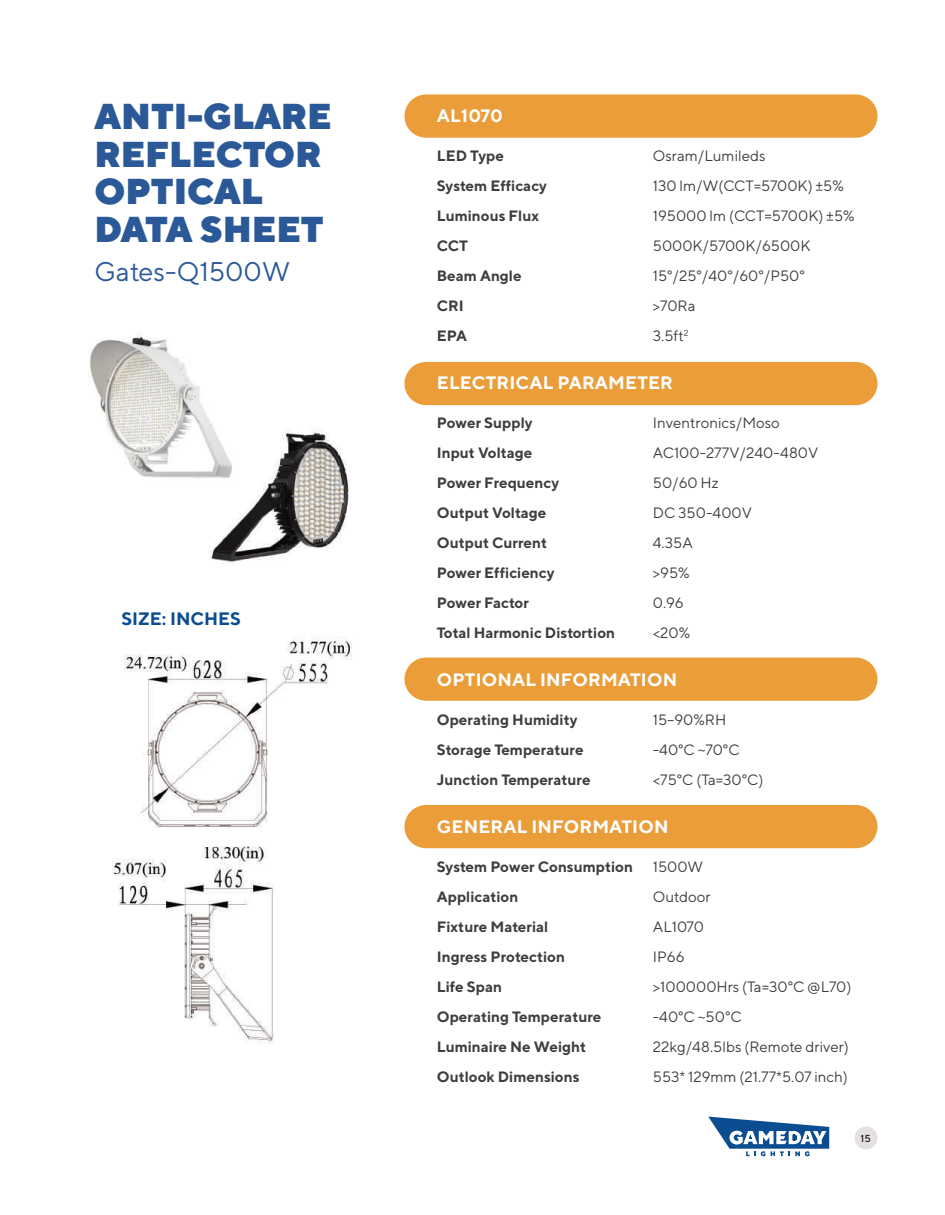
<style>
.page{position:relative;width:945px;height:1215px;background:#fff}
.page>*{position:absolute;margin:0;border:0;box-sizing:border-box;transform-origin:0 0}
.t1{font:900 36px/37.5px "TT Norms";color:#2b5998}
.t2{font:27px "TT Norms";color:#2b5998}
.t3{font:700 18px "TT Norms";letter-spacing:.01em;color:#fff}
.t4{font:700 18px "TT Norms";color:#0b4d91}
.t5{font:700 15px "TT Norms";color:#3e3e3f}
.t6{font:15px "TT Norms";color:#3e3e3f}
.t7{font:500 10.2px "TT Norms";color:#231f20}
</style>
<div class="page">
<div style="left:404px;top:658px;width:474px;height:43px;background:#ea9d39;border-radius:22px"></div>
<div style="left:404px;top:805px;width:474px;height:43px;background:#ea9d39;border-radius:22px"></div>
<div style="left:404px;top:362px;width:474px;height:43px;background:#ea9d39;border-radius:22px"></div>
<div style="left:404px;top:94px;width:474px;height:44px;background:#ea9d39;border-radius:22px"></div>
<img style="left:90px;top:333px;width:259px;height:232px">
<img style="left:112px;top:637px;width:240px;height:407px">
<div style="left:855px;top:1126px;width:22px;height:23px;background:#e5e1e1;border-radius:50%"></div>
<svg style="left:708px;top:1117px;width:121px;height:39px"></svg>
<h1 class="t1" style="left:94px;top:97px;width:239px">ANTI-GLARE<br>REFLECTOR<br>OPTICAL<br>DATA SHEET</h1>
<h2 class="t2" style="left:94px;top:255px;width:197px">Gates-Q1500W</h2>
<p class="t4" style="left:122px;top:607px;width:121px">SIZE: INCHES</p>
<p class="t3" style="left:437px;top:105px;width:67px">AL1070</p>
<p class="t5" style="left:437px;top:147px;width:69px">LED Type</p>
<p class="t6" style="left:653px;top:147px;width:114px">Osram/Lumileds</p>
<p class="t5" style="left:437px;top:177px;width:112px">System Efficacy</p>
<p class="t6" style="left:653px;top:177px;width:192px">130 lm/W(CCT=5700K) ±5%</p>
<p class="t5" style="left:437px;top:207px;width:104px">Luminous Flux</p>
<p class="t6" style="left:653px;top:207px;width:203px">195000 lm (CCT=5700K) ±5%</p>
<p class="t5" style="left:437px;top:237px;width:33px">CCT</p>
<p class="t6" style="left:653px;top:237px;width:159px">5000K/5700K/6500K</p>
<p class="t5" style="left:437px;top:267px;width:86px">Beam Angle</p>
<p class="t6" style="left:653px;top:267px;width:154px">15°/25°/40°/60°/P50°</p>
<p class="t5" style="left:437px;top:297px;width:28px">CRI</p>
<p class="t6" style="left:653px;top:297px;width:44px">&gt;70Ra</p>
<p class="t5" style="left:437px;top:327px;width:32px">EPA</p>
<p class="t6" style="left:653px;top:327px;width:37px">3.5ft<sup>2</sup></p>
<p class="t3" style="left:437px;top:372px;width:238px">ELECTRICAL PARAMETER</p>
<p class="t5" style="left:437px;top:414px;width:97px">Power Supply</p>
<p class="t6" style="left:653px;top:414px;width:129px">Inventronics/Moso</p>
<p class="t5" style="left:437px;top:444px;width:97px">Input Voltage</p>
<p class="t6" style="left:653px;top:444px;width:167px">AC100-277V/240-480V</p>
<p class="t5" style="left:437px;top:474px;width:124px">Power Frequency</p>
<p class="t6" style="left:653px;top:474px;width:67px">50/60 Hz</p>
<p class="t5" style="left:437px;top:504px;width:111px">Output Voltage</p>
<p class="t6" style="left:653px;top:504px;width:101px">DC 350-400V</p>
<p class="t5" style="left:437px;top:534px;width:112px">Output Current</p>
<p class="t6" style="left:653px;top:534px;width:41px">4.35A</p>
<p class="t5" style="left:437px;top:564px;width:119px">Power Efficiency</p>
<p class="t6" style="left:653px;top:564px;width:38px">&gt;95%</p>
<p class="t5" style="left:437px;top:594px;width:94px">Power Factor</p>
<p class="t6" style="left:653px;top:594px;width:32px">0.96</p>
<p class="t5" style="left:437px;top:624px;width:180px">Total Harmonic Distortion</p>
<p class="t6" style="left:653px;top:624px;width:39px">&lt;20%</p>
<p class="t3" style="left:437px;top:669px;width:242px">OPTIONAL INFORMATION</p>
<p class="t5" style="left:437px;top:711px;width:142px">Operating Humidity</p>
<p class="t6" style="left:653px;top:711px;width:75px">15–90%RH</p>
<p class="t5" style="left:437px;top:741px;width:148px">Storage Temperature</p>
<p class="t6" style="left:653px;top:741px;width:88px">-40°C ~70°C</p>
<p class="t5" style="left:437px;top:771px;width:155px">Junction Temperature</p>
<p class="t6" style="left:653px;top:771px;width:112px">&lt;75°C (Ta=30°C)</p>
<p class="t3" style="left:437px;top:816px;width:233px">GENERAL INFORMATION</p>
<p class="t5" style="left:437px;top:858px;width:198px">System Power Consumption</p>
<p class="t6" style="left:653px;top:858px;width:52px">1500W</p>
<p class="t5" style="left:437px;top:888px;width:83px">Application</p>
<p class="t6" style="left:653px;top:888px;width:59px">Outdoor</p>
<p class="t5" style="left:437px;top:918px;width:113px">Fixture Material</p>
<p class="t6" style="left:653px;top:918px;width:53px">AL1070</p>
<p class="t5" style="left:437px;top:948px;width:130px">Ingress Protection</p>
<p class="t6" style="left:653px;top:948px;width:33px">IP66</p>
<p class="t5" style="left:437px;top:978px;width:67px">Life Span</p>
<p class="t6" style="left:653px;top:978px;width:200px">&gt;100000Hrs (Ta=30°C @L70)</p>
<p class="t5" style="left:437px;top:1008px;width:166px">Operating Temperature</p>
<p class="t6" style="left:653px;top:1008px;width:90px">-40°C ~50°C</p>
<p class="t5" style="left:437px;top:1038px;width:151px">Luminaire Ne Weight</p>
<p class="t6" style="left:653px;top:1038px;width:198px">22kg/48.5lbs (Remote driver)</p>
<p class="t5" style="left:437px;top:1068px;width:144px">Outlook Dimensions</p>
<p class="t6" style="left:653px;top:1068px;width:197px">553* 129mm (21.77*5.07 inch)</p>
<p class="t7" style="left:861px;top:1132px;width:12px">15</p>
</div>
